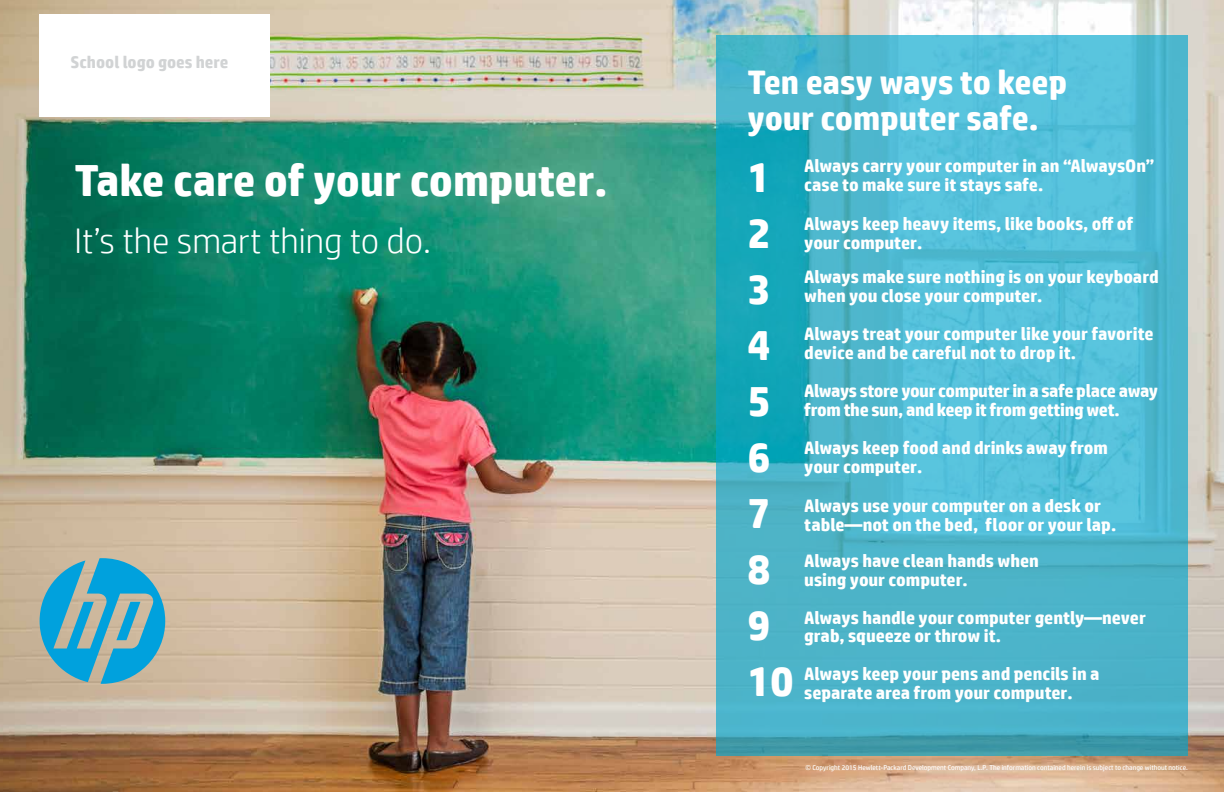
<style>
.page{position:relative;width:1224px;height:792px;background:#fff}
.page>*{position:absolute;margin:0;border:0;box-sizing:border-box;transform-origin:0 0}
.t1{font:700 45px "HP Simplified";letter-spacing:-.01em;color:#fff}
.t2{font:700 43px/56px "HP Simplified";color:#fff}
.t3{font:300 35.6px "HP Simplified";color:#fff}
.t4{font:700 34px/36px "HP Simplified";letter-spacing:-.005em;color:#fff}
.t5{font:700 18px/18.9px "HP Simplified";letter-spacing:-.005em;color:#fff}
.t6{font:700 17px "HP Simplified";color:#d1d3d4}
.t7{font:7px "HP Simplified";color:#fff}
</style>
<div class="page">
<img style="left:0;top:0;width:1224px;height:792px">
<div style="left:40px;top:14px;width:230px;height:103px;background:#fff"></div>
<svg style="left:40px;top:558px;width:125px;height:126px;background:#5faabe"></svg>
<svg style="left:717px;top:36px;width:471px;height:720px;background:#49b6cd"></svg>
<p class="t6" style="left:71px;top:51px;width:159px">School logo goes here</p>
<h1 class="t1" style="left:75px;top:151px;width:534px">Take care of your computer.</h1>
<h3 class="t3" style="left:75px;top:218px;width:358px">It’s the smart thing to do.</h3>
<h3 class="t4" style="left:748px;top:65px;width:321px">Ten easy ways to keep your computer safe.</h3>
<h2 class="t2" style="left:747px;top:149px;width:48px">1<br>2<br>3<br>4<br>5<br>6<br>7<br>8<br>9<br>10</h2>
<p class="t5" style="left:804px;top:156px;width:352px">Always carry your computer in an “AlwaysOn” case to make sure it stays safe.</p>
<p class="t5" style="left:804px;top:215px;width:330px">Always keep heavy items, like books, off of your computer.</p>
<p class="t5" style="left:804px;top:268px;width:356px">Always make sure nothing is on your keyboard when you close your computer.</p>
<p class="t5" style="left:804px;top:325px;width:351px">Always treat your computer like your favorite device and be careful not to drop it.</p>
<p class="t5" style="left:804px;top:381px;width:355px">Always store your computer in a safe place away from the sun, and keep it from getting wet.</p>
<p class="t5" style="left:804px;top:438px;width:305px">Always keep food and drinks away from your computer.</p>
<p class="t5" style="left:804px;top:496px;width:313px">Always use your computer on a desk or table—not on the bed, floor or your lap.</p>
<p class="t5" style="left:804px;top:551px;width:236px">Always have clean hands when using your computer.</p>
<p class="t5" style="left:804px;top:608px;width:343px">Always handle your computer gently—never grab, squeeze or throw it.</p>
<p class="t5" style="left:804px;top:665px;width:297px">Always keep your pens and pencils in a separate area from your computer.</p>
<p class="t7" style="left:806px;top:763px;width:384px">© Copyright 2015 Hewlett-Packard Development Company, L.P. The information contained herein is subject to change without notice.</p>
</div>
